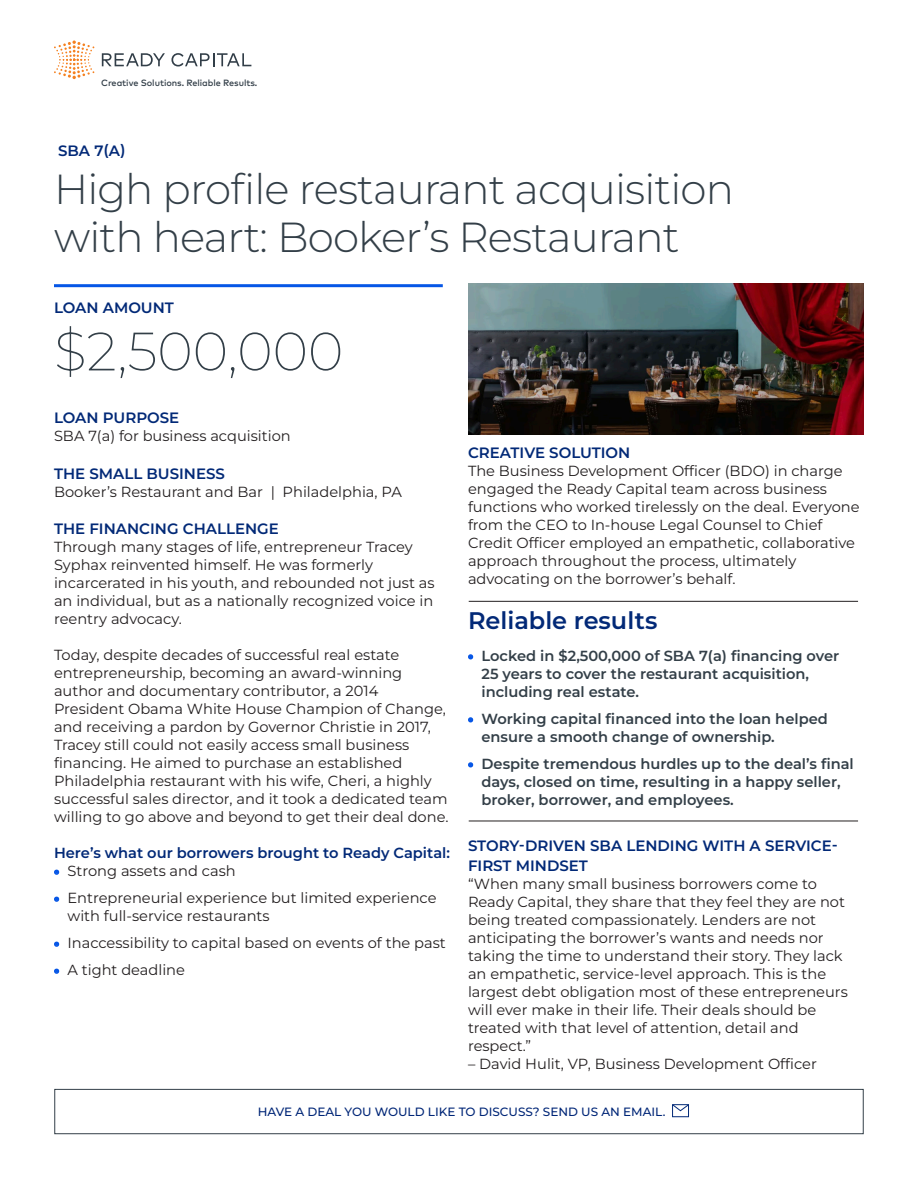
<style>
.page{position:relative;width:918px;height:1188px;background:#fff}
.page>*{position:absolute;margin:0;border:0;box-sizing:border-box;transform-origin:0 0}
.t1{font:200 54px "Montserrat";color:#333f48}
._1_Title_Gr_light_28{font:300 42px/48px "Montserrat";letter-spacing:-.02em;color:#333f48}
._3b_Subhead_bld_16-1{font:600 24px "Montserrat";color:#022977}
._3_Subhead_CAPS_Semi{font:600 15px/19.5px "Montserrat";color:#022977}
._4_Body_9_75-12_spac{font:14.7px/18px "Montserrat";color:#231f20}
.t2{font:600 14.7px/18px "Montserrat";color:#333f48}
._4_Body_9_75-12_spac-2{font:600 14.7px "Montserrat";color:#022977}
._5_Table_head_Med_CA{font:500 12px "Montserrat";color:#002677}
.t3{font:500 9px "Mark OT";letter-spacing:-.005em;color:#323e48}
.s1{font-weight:700;color:#0656e6}
</style>
<div class="page">
<svg style="left:102px;top:53px;width:63px;height:13px"></svg>
<svg style="left:171px;top:53px;width:80px;height:14px"></svg>
<svg style="left:54px;top:41px;width:40px;height:38px"></svg>
<img style="left:468px;top:284px;width:396px;height:151px">
<div style="left:55px;top:1089px;width:808px;height:45px;border:1px solid #333f48"></div>
<div style="left:672px;top:1104px;width:17px;height:13px;border:1px solid #022977"></div>
<svg style="left:672px;top:1104px;width:17px;height:7px"></svg>
<hr style="left:54px;top:284px;width:389px;height:3px;background:#0656e6">
<hr style="left:469px;top:601px;width:389px;height:1px;background:#231f20">
<hr style="left:469px;top:821px;width:389px;height:1px;background:#231f20">
<p class="t3" style="left:101px;top:77px;width:158px">Creative Solutions. Reliable Results.</p>
<p class="_3_Subhead_CAPS_Semi" style="left:58px;top:140px;width:69px">SBA 7(A)</p>
<p class="_1_Title_Gr_light_28" style="left:54px;top:164px;width:682px">High profile restaurant acquisition with heart: Booker’s Restaurant</p>
<p class="_3_Subhead_CAPS_Semi" style="left:54px;top:298px;width:121px">LOAN AMOUNT</p>
<p class="t1" style="left:54px;top:315px;width:291px">$2,500,000</p>
<p class="_3_Subhead_CAPS_Semi" style="left:54px;top:408px;width:127px">LOAN PURPOSE</p>
<p class="_4_Body_9_75-12_spac" style="left:54px;top:427px;width:238px">SBA 7(a) for business acquisition</p>
<p class="_3_Subhead_CAPS_Semi" style="left:54px;top:463px;width:173px">THE SMALL BUSINESS</p>
<p class="_4_Body_9_75-12_spac" style="left:54px;top:482px;width:349px">Booker’s Restaurant and Bar | Philadelphia, PA</p>
<p class="_3_Subhead_CAPS_Semi" style="left:54px;top:519px;width:226px">THE FINANCING CHALLENGE</p>
<p class="_4_Body_9_75-12_spac" style="left:54px;top:538px;width:382px">Through many stages of life, entrepreneur Tracey Syphax reinvented himself. He was formerly incarcerated in his youth, and rebounded not just as an individual, but as a nationally recognized voice in reentry advocacy.</p>
<p class="_4_Body_9_75-12_spac" style="left:54px;top:646px;width:396px">Today, despite decades of successful real estate entrepreneurship, becoming an award-winning author and documentary contributor, a 2014<br>President Obama White House Champion of Change, and receiving a pardon by Governor Christie in 2017, Tracey still could not easily access small business financing. He aimed to purchase an established Philadelphia restaurant with his wife, Cheri, a highly successful sales director, and it took a dedicated team willing to go above and beyond to get their deal done.</p>
<p class="_4_Body_9_75-12_spac-2" style="left:54px;top:843px;width:398px">Here’s what our borrowers brought to Ready Capital:</p>
<p class="_4_Body_9_75-12_spac" style="left:54px;top:862px;width:183px"><span class="s1">•</span> Strong assets and cash</p>
<p class="_4_Body_9_75-12_spac" style="left:68px;top:889px;width:371px;text-indent:-14px"><span class="s1">•</span> Entrepreneurial experience but limited experience with full-service restaurants</p>
<p class="_4_Body_9_75-12_spac" style="left:54px;top:934px;width:393px"><span class="s1">•</span> Inaccessibility to capital based on events of the past</p>
<p class="_4_Body_9_75-12_spac" style="left:54px;top:961px;width:133px"><span class="s1">•</span> A tight deadline</p>
<p class="_3_Subhead_CAPS_Semi" style="left:468px;top:443px;width:164px">CREATIVE SOLUTION</p>
<p class="_4_Body_9_75-12_spac" style="left:468px;top:462px;width:393px">The Business Development Officer (BDO) in charge engaged the Ready Capital team across business functions who worked tirelessly on the deal. Everyone from the CEO to In-house Legal Counsel to Chief Credit Officer employed an empathetic, collaborative approach throughout the process, ultimately advocating on the borrower’s behalf.</p>
<p class="_3b_Subhead_bld_16-1" style="left:468px;top:605px;width:191px">Reliable results</p>
<p class="t2" style="left:482px;top:646px;width:359px;text-indent:-14px"><span class="s1">•</span> Locked in $2,500,000 of SBA 7(a) financing over<br>25 years to cover the restaurant acquisition, including real estate.</p>
<p class="t2" style="left:482px;top:709px;width:348px;text-indent:-14px"><span class="s1">•</span> Working capital financed into the loan helped ensure a smooth change of ownership.</p>
<p class="t2" style="left:482px;top:754px;width:374px;text-indent:-14px"><span class="s1">•</span> Despite tremendous hurdles up to the deal’s final days, closed on time, resulting in a happy seller, broker, borrower, and employees.</p>
<p class="_3_Subhead_CAPS_Semi" style="left:468px;top:836px;width:372px">STORY-DRIVEN SBA LENDING WITH A SERVICE-<br>FIRST MINDSET</p>
<p class="_4_Body_9_75-12_spac" style="left:468px;top:874px;width:381px">“When many small business borrowers come to Ready Capital, they share that they feel they are not being treated compassionately. Lenders are not anticipating the borrower’s wants and needs nor taking the time to understand their story. They lack an empathetic, service-level approach. This is the largest debt obligation most of these entrepreneurs will ever make in their life. Their deals should be treated with that level of attention, detail and respect.”</p>
<p class="_4_Body_9_75-12_spac" style="left:468px;top:1054px;width:350px">– David Hulit, VP, Business Development Officer</p>
<p class="_5_Table_head_Med_CA" style="left:258px;top:1104px;width:409px">HAVE A DEAL YOU WOULD LIKE TO DISCUSS? SEND US AN EMAIL.</p>
</div>
